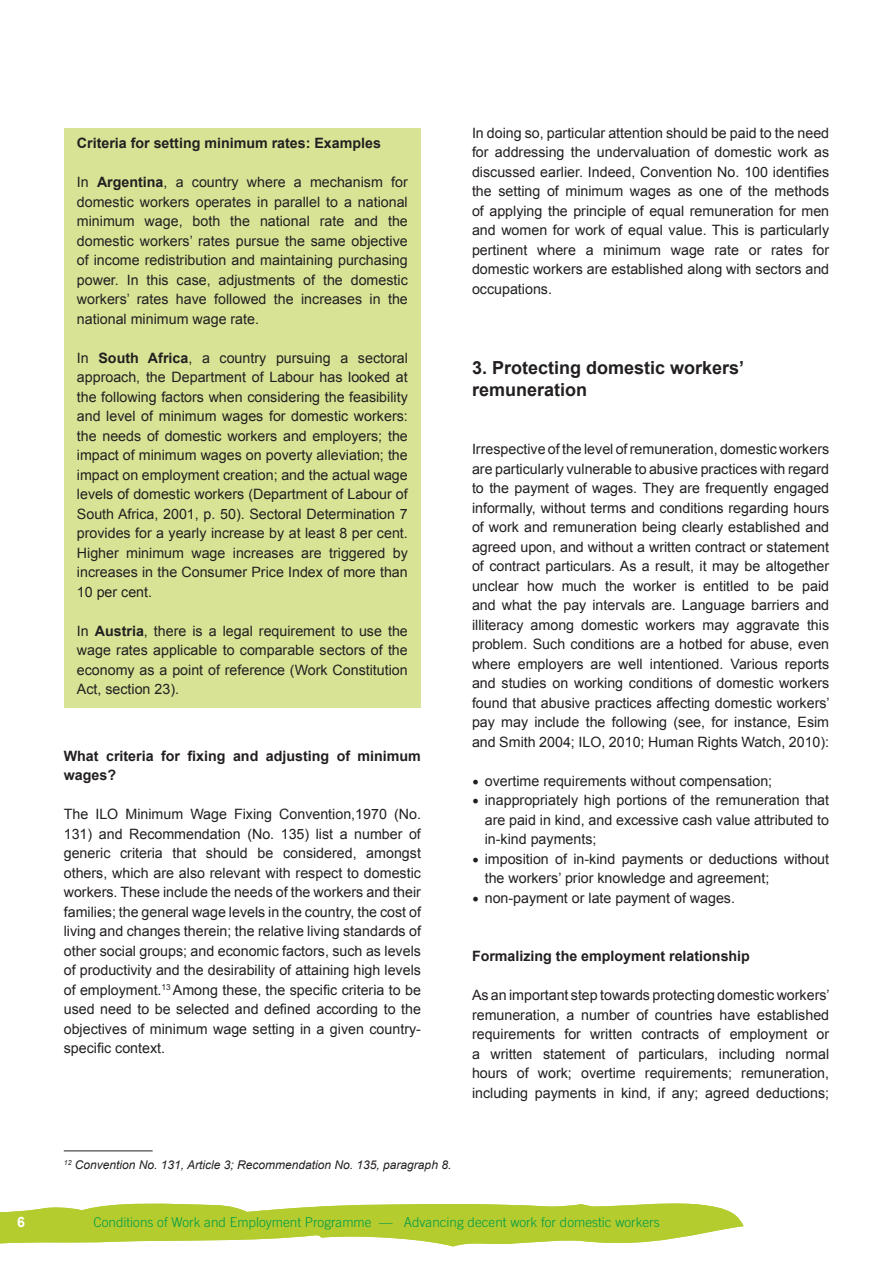
<style>
.page{position:relative;width:893px;height:1263px;background:#fff}
.page>*{position:absolute;margin:0;border:0;box-sizing:border-box;transform-origin:0 0}
.t1{font:700 18px/21.6px "Arial";color:#231f20}
.t2{font:14.25px/19.5px "Arial";color:#231f20;text-align:justify}
.t3{font:700 14.25px/19.5px "Arial";color:#231f20}
.t4{font:700 14.25px "Arial";color:#fff}
.t5{font:300 13.5px "Trade Gothic LT Std";color:#009b47}
.t6{font:italic 12px "Arial";color:#231f20}
.s1{font-weight:700}
.s2{font-family:"Minion Pro";font-size:18px}
</style>
<div class="page">
<svg style="left:0;top:1203px;width:744px;height:44px"></svg>
<div style="left:64px;top:128px;width:357px;height:579px;background:#d8e396"></div>
<hr style="left:64px;top:1150px;width:89px;height:1px;background:#231f20">
<p class="t3" style="left:77px;top:134px;width:306px">Criteria for setting minimum rates: Examples</p>
<p class="t2" style="left:77px;top:172px;width:332px">In <span class="s1">Argentina</span>, a country where a mechanism for domestic workers operates in parallel to a national minimum wage, both the national rate and the domestic workers’ rates pursue the same objective of income redistribution and maintaining purchasing power. In this case, adjustments of the domestic workers’ rates have followed the increases in the national minimum wage rate.</p>
<p class="t2" style="left:77px;top:348px;width:332px">In <span class="s1">South Africa</span>, a country pursuing a sectoral approach, the Department of Labour has looked at the following factors when considering the feasibility and level of minimum wages for domestic workers: the needs of domestic workers and employers; the impact of minimum wages on poverty alleviation; the impact on employment creation; and the actual wage levels of domestic workers (Department of Labour of South Africa, 2001, p. 50). Sectoral Determination 7 provides for a yearly increase by at least 8 per cent.<br>Higher minimum wage increases are triggered by increases in the Consumer Price Index of more than 10 per cent.</p>
<p class="t2" style="left:77px;top:621px;width:332px">In <span class="s1">Austria</span>, there is a legal requirement to use the wage rates applicable to comparable sectors of the economy as a point of reference (Work Constitution Act, section 23).</p>
<p class="t3" style="left:64px;top:746px;width:359px">What criteria for fixing and adjusting of minimum wages?</p>
<p class="t2" style="left:64px;top:804px;width:359px">The ILO Minimum Wage Fixing Convention,1970 (No.<br>131) and Recommendation (No. 135) list a number of generic criteria that should be considered, amongst others, which are also relevant with respect to domestic workers. These include the needs of the workers and their families; the general wage levels in the country, the cost of living and changes therein; the relative living standards of other social groups; and economic factors, such as levels of productivity and the desirability of attaining high levels of employment.<sup>13</sup> Among these, the specific criteria to be used need to be selected and defined according to the objectives of minimum wage setting in a given country&shy;specific context.</p>
<p class="t2" style="left:472px;top:123px;width:359px">In doing so, particular attention should be paid to the need for addressing the undervaluation of domestic work as discussed earlier. Indeed, Convention No. 100 identifies the setting of minimum wages as one of the methods of applying the principle of equal remuneration for men and women for work of equal value. This is particularly pertinent where a minimum wage rate or rates for domestic workers are established along with sectors and occupations.</p>
<p class="t1" style="left:472px;top:358px;width:274px">3. Protecting domestic workers’ remuneration</p>
<p class="t2" style="left:472px;top:440px;width:359px">Irrespective of the level of remuneration, domestic workers are particularly vulnerable to abusive practices with regard to the payment of wages. They are frequently engaged informally, without terms and conditions regarding hours of work and remuneration being clearly established and agreed upon, and without a written contract or statement of contract particulars. As a result, it may be altogether unclear how much the worker is entitled to be paid and what the pay intervals are. Language barriers and illiteracy among domestic workers may aggravate this problem. Such conditions are a hotbed for abuse, even where employers are well intentioned. Various reports and studies on working conditions of domestic workers found that abusive practices affecting domestic workers’ pay may include the following (see, for instance, Esim and Smith 2004; ILO, 2010; Human Rights Watch, 2010):</p>
<p class="t2" style="left:472px;top:771px;width:302px"><span class="s2">•</span> overtime requirements without compensation;</p>
<p class="t2" style="left:485px;top:791px;width:346px;text-indent:-13px"><span class="s2">•</span> inappropriately high portions of the remuneration that are paid in kind, and excessive cash value attributed to in-kind payments;</p>
<p class="t2" style="left:485px;top:849px;width:346px;text-indent:-13px"><span class="s2">•</span> imposition of in-kind payments or deductions without the workers’ prior knowledge and agreement;</p>
<p class="t2" style="left:472px;top:888px;width:265px"><span class="s2">•</span> non-payment or late payment of wages.</p>
<p class="t3" style="left:472px;top:947px;width:279px">Formalizing the employment relationship</p>
<p class="t2" style="left:472px;top:986px;width:359px">As an important step towards protecting domestic workers’ remuneration, a number of countries have established requirements for written contracts of employment or a written statement of particulars, including normal hours of work; overtime requirements; remuneration, including payments in kind, if any; agreed deductions;</p>
<p class="t6" style="left:64px;top:1157px;width:389px"><sup>12</sup> Convention No. 131, Article 3; Recommendation No. 135, paragraph 8.</p>
<p class="t4" style="left:17px;top:1213px;width:9px">6</p>
<p class="t5" style="left:94px;top:1214px;width:568px">Conditions of Work and Employment Programme — Advancing decent work for domestic workers</p>
<p class="t5" style="left:400px;top:1214px;width:257px">Advancing decent work for domestic workers</p>
</div>
